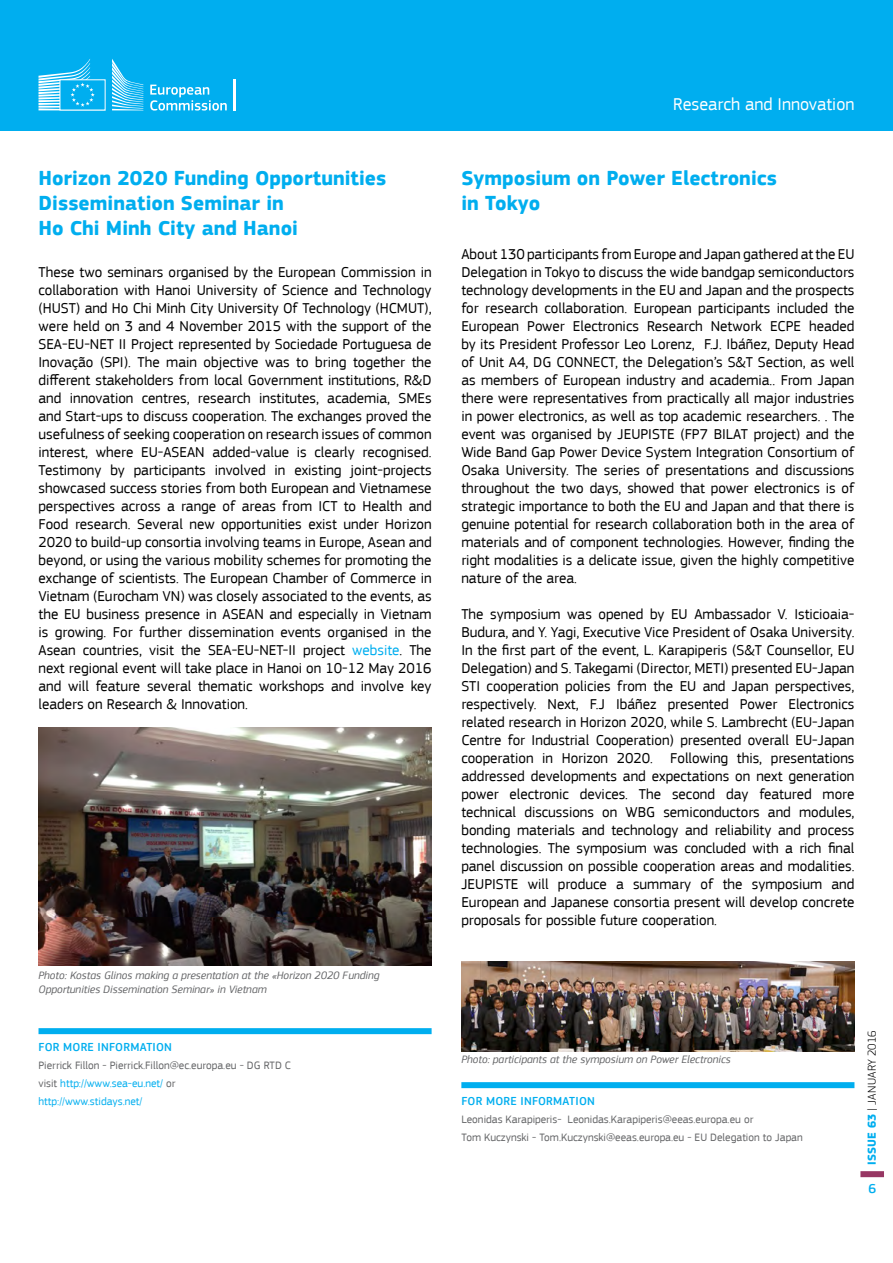
<style>
.page{position:relative;width:893px;height:1263px;background:#fff}
.page>*{position:absolute;margin:0;border:0;box-sizing:border-box;transform-origin:0 0}
.t1{font:700 21px/25.2px "EC Square Sans Pro";color:#00aeef}
.t2{font:18px "EC Square Sans Pro";color:#fff}
.t3{font:15px/18px "EC Square Sans Pro";color:#000;text-align:justify}
.t4{font:500 13.5px "EC Square Sans Pro";color:#00aeef}
.t5{font:500 12px "EC Square Sans Pro";letter-spacing:.02em;color:#00aeef}
.t6{font:300 12px "EC Square Sans Pro";letter-spacing:.02em;color:#000}
.t7{font:11.25px/18px "EC Square Sans Pro";color:#636466}
.t8{font:italic 11.25px/13.5px "EC Square Sans Pro";color:#636466}
.s1{color:#00aeef}
.s2{font-weight:700;color:#00aeef}
</style>
<div class="page">
<div style="left:0;top:0;width:893px;height:131px;background:#00aeef"></div>
<svg style="left:39px;top:59px;width:104px;height:51px"></svg>
<svg style="left:150px;top:85px;width:77px;height:26px"></svg>
<hr style="left:234px;top:79px;width:2px;height:31px;background:#fff">
<div style="left:860px;top:1171px;width:24px;height:6px;background:#973763"></div>
<div style="left:39px;top:1028px;width:393px;height:6px;background:#00aeef"></div>
<img style="left:39px;top:727px;width:393px;height:238px">
<div style="left:461px;top:1082px;width:393px;height:6px;background:#00aeef"></div>
<img style="left:461px;top:961px;width:393px;height:90px">
<h1 class="t1" style="left:39px;top:166px;width:349px">Horizon 2020 Funding Opportunities<br>Dissemination Seminar in<br>Ho Chi Minh City and Hanoi</h1>
<p class="t3" style="left:39px;top:263px;width:395px">These two seminars organised by the European Commission in collaboration with Hanoi University of Science and Technology (HUST) and Ho Chi Minh City University Of Technology (HCMUT), were held on 3 and 4 November 2015 with the support of the SEA-EU-NET II Project represented by Sociedade Portuguesa de Inovação (SPI). The main objective was to bring together the different stakeholders from local Government institutions, R&amp;D and innovation centres, research institutes, academia, SMEs and Start-ups to discuss cooperation. The exchanges proved the usefulness of seeking cooperation on research issues of common interest, where EU-ASEAN added-value is clearly recognised.<br>Testimony by participants involved in existing joint-projects showcased success stories from both European and Vietnamese perspectives across a range of areas from ICT to Health and Food research. Several new opportunities exist under Horizon 2020 to build-up consortia involving teams in Europe, Asean and beyond, or using the various mobility schemes for promoting the exchange of scientists. The European Chamber of Commerce in Vietnam (Eurocham VN) was closely associated to the events, as the EU business presence in ASEAN and especially in Vietnam is growing. For further dissemination events organised in the Asean countries, visit the SEA-EU-NET-II project <span class="s1">website</span>. The next regional event will take place in Hanoi on 10-12 May 2016 and will feature several thematic workshops and involve key leaders on Research &amp; Innovation.</p>
<p class="t8" style="left:39px;top:969px;width:342px">Photo: Kostas Glinos making a presentation at the «Horizon 2020 Funding<br>Opportunities Dissemination Seminar» in Vietnam</p>
<p class="t5" style="left:39px;top:1040px;width:135px">FOR MORE INFORMATION</p>
<p class="t7" style="left:39px;top:1056px;width:254px">Pierrick Fillon - Pierrick.Fillon@ec.europa.eu - DG RTD C visit <span class="s1">http://www.sea-eu.net/</span> or<br><span class="s1">http://www.stidays.net/</span></p>
<p class="t2" style="left:673px;top:94px;width:183px">Research and Innovation</p>
<h1 class="t1" style="left:461px;top:166px;width:317px">Symposium on Power Electronics in Tokyo</h1>
<p class="t3" style="left:461px;top:245px;width:395px">About 130 participants from Europe and Japan gathered at the EU Delegation in Tokyo to discuss the wide bandgap semiconductors technology developments in the EU and Japan and the prospects for research collaboration. European participants included the European Power Electronics Research Network ECPE headed by its President Professor Leo Lorenz, F.J. Ibáñez, Deputy Head of Unit A4, DG CONNECT, the Delegation’s S&amp;T Section, as well as members of European industry and academia.. From Japan there were representatives from practically all major industries in power electronics, as well as top academic researchers. . The event was organised by JEUPISTE (FP7 BILAT project) and the Wide Band Gap Power Device System Integration Consortium of Osaka University. The series of presentations and discussions throughout the two days, showed that power electronics is of strategic importance to both the EU and Japan and that there is genuine potential for research collaboration both in the area of materials and of component technologies. However, finding the right modalities is a delicate issue, given the highly competitive nature of the area.</p>
<p class="t3" style="left:461px;top:605px;width:395px">The symposium was opened by EU Ambassador V. Isticioaia-Budura, and Y. Yagi, Executive Vice President of Osaka University.<br>In the first part of the event, L. Karapiperis (S&amp;T Counsellor, EU Delegation) and S. Takegami (Director, METI) presented EU-Japan STI cooperation policies from the EU and Japan perspectives, respectively. Next, F.J Ibáñez presented Power Electronics related research in Horizon 2020, while S. Lambrecht (EU-Japan Centre for Industrial Cooperation) presented overall EU-Japan cooperation in Horizon 2020. Following this, presentations addressed developments and expectations on next generation power electronic devices. The second day featured more technical discussions on WBG semiconductors and modules, bonding materials and technology and reliability and process technologies. The symposium was concluded with a rich final panel discussion on possible cooperation areas and modalities.<br>JEUPISTE will produce a summary of the symposium and European and Japanese consortia present will develop concrete proposals for possible future cooperation.</p>
<p class="t8" style="left:461px;top:1053px;width:271px">Photo: participants at the symposium on Power Electronics</p>
<p class="t5" style="left:461px;top:1094px;width:135px">FOR MORE INFORMATION</p>
<p class="t7" style="left:461px;top:1110px;width:343px">Leonidas Karapiperis- Leonidas.Karapiperis@eeas.europa.eu or<br>Tom Kuczynski - Tom.Kuczynski@eeas.europa.eu - EU Delegation to Japan</p>
<p class="t6" style="left:865px;top:1165px;width:136px;rotate:-90deg"><span class="s2">ISSUE 63</span> | JANUARY 2016</p>
<p class="t4" style="left:868px;top:1180px;width:9px">6</p>
</div>
